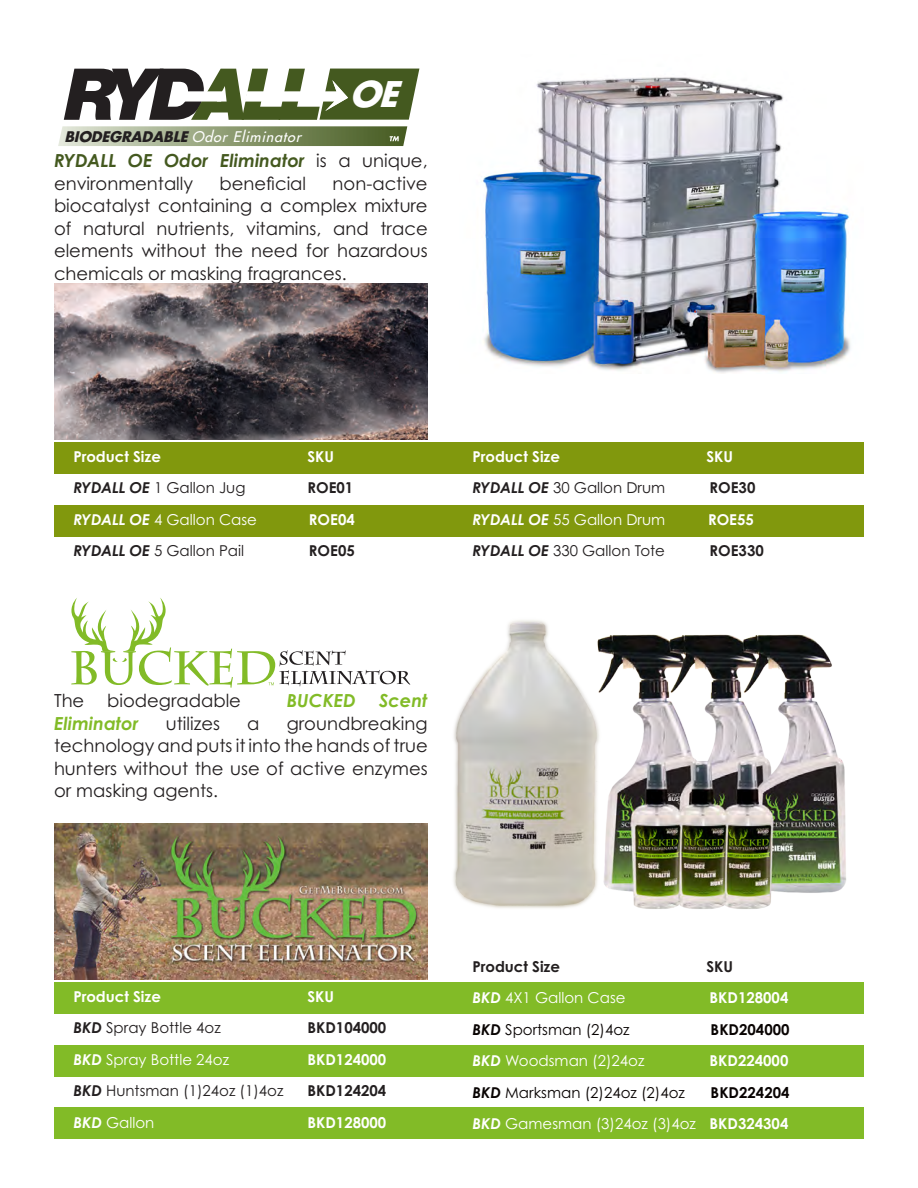
<style>
.page{position:relative;width:918px;height:1188px;background:#fff}
.page>*{position:absolute;margin:0;border:0;box-sizing:border-box;transform-origin:0 0}
.t1{font:italic 700 34.35px "Futura";color:#fff}
.t2{font:18px/22.5px "Century Gothic Pro";color:#231f20;text-align:justify}
.t3{font:italic 700 18px "Century Gothic Pro";color:#82bb27}
.t4{font:15px "Century Gothic Pro";color:#fff}
.t5{font:15px "Century Gothic Pro";color:#231f20}
.t6{font:700 15px "Century Gothic Pro";color:#fff}
.t7{font:700 15px "Century Gothic Pro";color:#231f20}
.t8{font:15px "Century Gothic Pro";color:#080302}
.t9{font:700 15px "Century Gothic Pro";color:#080302}
.t10{font:italic 14.25px "Futura";letter-spacing:.06em;color:#fff}
.s1{font-weight:700;color:#231f20}
.s2{font-weight:700;font-style:italic;color:#44591f}
.s3{font-weight:700;font-style:italic}
.s4{color:#fff}
.s5{font-weight:700}
</style>
<div class="page">
<img style="left:481px;top:77px;width:370px;height:296px">
<svg style="left:58px;top:126px;width:349px;height:20px;background:#93a07a"></svg>
<svg style="left:64px;top:69px;width:355px;height:51px"></svg>
<div style="left:54px;top:442px;width:810px;height:32px;background:#81980d"></div>
<div style="left:54px;top:982px;width:810px;height:32px;background:#82bb27"></div>
<div style="left:54px;top:505px;width:810px;height:31px;background:#81980d"></div>
<div style="left:54px;top:1045px;width:810px;height:31px;background:#82bb27"></div>
<div style="left:54px;top:1107px;width:810px;height:32px;background:#82bb27"></div>
<img style="left:54px;top:284px;width:374px;height:155px">
<img style="left:671px;top:634px;width:175px;height:275px">
<svg style="left:71px;top:598px;width:339px;height:90px"></svg>
<img style="left:54px;top:824px;width:374px;height:155px">
<img style="left:453px;top:620px;width:218px;height:289px">
<p class="t1" style="left:349px;top:70px;width:50px">OE</p>
<p class="t10" style="left:64px;top:127px;width:238px"><span class="s1">BIODEGRADABLE</span> Odor Eliminator</p>
<p class="t2" style="left:54px;top:149px;width:375px"><span class="s2">RYDALL OE Odor Eliminator</span> is a unique, environmentally</p>
<p class="t2" style="left:220px;top:172px;width:88px">beneficial</p>
<p class="t2" style="left:54px;top:172px;width:375px;text-indent:279px">non-active biocatalyst containing a complex mixture of natural nutrients, vitamins, and trace elements without the need for hazardous chemicals or masking fragrances.</p>
<p class="t6" style="left:73px;top:447px;width:89px">Product Size</p>
<p class="t6" style="left:307px;top:447px;width:28px">SKU</p>
<p class="t5" style="left:73px;top:479px;width:174px"><span class="s3">RYDALL OE</span> 1 Gallon Jug</p>
<p class="t7" style="left:307px;top:479px;width:47px">ROE01</p>
<p class="t4" style="left:73px;top:510px;width:185px"><span class="s3">RYDALL OE</span> 4 Gallon Case</p>
<p class="t6" style="left:309px;top:510px;width:47px">ROE04</p>
<p class="t5" style="left:73px;top:542px;width:172px"><span class="s3">RYDALL OE</span> 5 Gallon Pail</p>
<p class="t7" style="left:309px;top:542px;width:47px">ROE05</p>
<p class="t6" style="left:472px;top:447px;width:89px">Product Size</p>
<p class="t6" style="left:706px;top:447px;width:28px">SKU</p>
<p class="t5" style="left:472px;top:479px;width:194px"><span class="s3">RYDALL OE</span> 30 Gallon Drum</p>
<p class="t7" style="left:710px;top:479px;width:54px">ROE30<span class="s4">L</span></p>
<p class="t4" style="left:472px;top:510px;width:194px"><span class="s3">RYDALL OE</span> 55 Gallon Drum</p>
<p class="t6" style="left:708px;top:510px;width:47px">ROE55</p>
<p class="t5" style="left:472px;top:542px;width:194px"><span class="s3">RYDALL OE</span> 330 Gallon Tote</p>
<p class="t7" style="left:710px;top:542px;width:56px">ROE330</p>
<p class="t2" style="left:54px;top:689px;width:32px">The</p>
<p class="t2" style="left:107px;top:689px;width:135px">biodegradable</p>
<p class="t3" style="left:287px;top:689px;width:71px">BUCKED</p>
<p class="t3" style="left:379px;top:689px;width:50px">Scent</p>
<p class="t3" style="left:54px;top:712px;width:86px">Eliminator</p>
<p class="t2" style="left:166px;top:712px;width:56px">utilizes</p>
<p class="t2" style="left:247px;top:712px;width:14px">a</p>
<p class="t2" style="left:54px;top:712px;width:375px;text-indent:233px">groundbreaking technology and puts it into the hands of true hunters without the use of active enzymes or masking agents.</p>
<p class="t6" style="left:73px;top:987px;width:89px">Product Size</p>
<p class="t6" style="left:307px;top:987px;width:28px">SKU</p>
<p class="t5" style="left:73px;top:1019px;width:149px"><span class="s3">BKD</span> Spray Bottle 4oz</p>
<p class="t7" style="left:307px;top:1019px;width:80px">BKD104000</p>
<p class="t4" style="left:73px;top:1050px;width:157px"><span class="s3">BKD</span> Spray Bottle 24oz</p>
<p class="t6" style="left:307px;top:1050px;width:80px">BKD124000</p>
<p class="t5" style="left:73px;top:1082px;width:211px"><span class="s3">BKD</span> Huntsman (1)24oz (1)4oz</p>
<p class="t7" style="left:307px;top:1082px;width:80px">BKD124204</p>
<p class="t4" style="left:73px;top:1113px;width:82px"><span class="s3">BKD</span> Gallon</p>
<p class="t6" style="left:307px;top:1113px;width:80px">BKD128000</p>
<p class="t7" style="left:472px;top:957px;width:89px">Product Size</p>
<p class="t7" style="left:706px;top:957px;width:28px">SKU</p>
<p class="t4" style="left:472px;top:989px;width:155px"><span class="s3">BKD</span> 4X1 Gallon Case</p>
<p class="t6" style="left:710px;top:989px;width:80px">BKD128004</p>
<p class="t8" style="left:472px;top:1020px;width:159px"><span class="s3">BKD</span> Sportsman (2)4oz</p>
<p class="t9" style="left:711px;top:1020px;width:80px">BKD204000</p>
<p class="t4" style="left:472px;top:1052px;width:173px"><span class="s3">BKD</span> Woodsman (2)24oz</p>
<p class="t6" style="left:710px;top:1052px;width:80px">BKD224000</p>
<p class="t8" style="left:472px;top:1083px;width:214px"><span class="s3">BKD</span> Marksman (2)24oz (2)4oz</p>
<p class="t9" style="left:711px;top:1083px;width:80px">BKD224204</p>
<p class="t4" style="left:472px;top:1115px;width:317px"><span class="s3">BKD</span> Gamesman (3)24oz (3)4oz <span class="s5">BKD324304</span></p>
</div>
